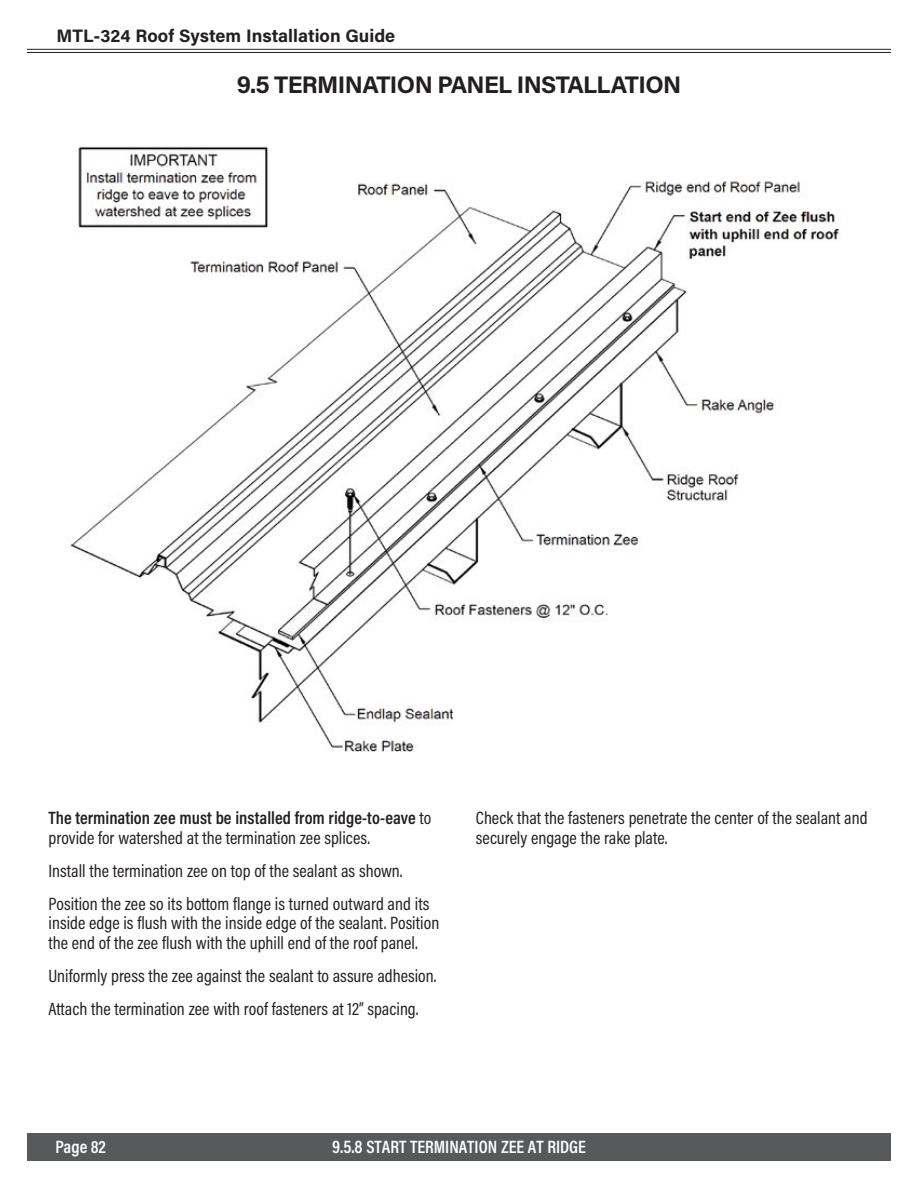
<style>
.page{position:relative;width:918px;height:1188px;background:#fff}
.page>*{position:absolute;margin:0;border:0;box-sizing:border-box;transform-origin:0 0}
.t1{font:700 24px "Acumin Pro";letter-spacing:-.025em;color:#231f20}
.t2{font:18px/33px "Acumin Pro Cond";color:#231f20}
.t3{font:600 18px/19.5px "Acumin Pro Cond";color:#231f20}
.t4{font:600 18px "Acumin Pro Cond";color:#fff}
.t5{font:700 18px "Acumin Pro";color:#231f20}
.s1{font-weight:400}
</style>
<div class="page">
<div style="left:27px;top:1134px;width:864px;height:27px;background:#58595b"></div>
<hr style="left:27px;top:49px;width:864px;height:1px;background:#231f20">
<hr style="left:27px;top:52px;width:864px;height:1px;background:#231f20">
<img style="left:70px;top:146px;width:771px;height:606px">
<p class="t5" style="left:57px;top:23px;width:340px">MTL-324 Roof System Installation Guide</p>
<h1 class="t1" style="left:237px;top:68px;width:446px">9.5 TERMINATION PANEL INSTALLATION</h1>
<p class="t3" style="left:49px;top:808px;width:384px">The termination zee must be installed from ridge-to-eave <span class="s1">to provide for watershed at the termination zee splices.</span></p>
<p class="t2" style="left:49px;top:854px;width:383px">Install the termination zee on top of the sealant as shown.<br>Position the zee so its bottom flange is turned outward and its</p>
<p class="t2" style="left:49px;top:913px;width:392px;line-height:19.5px">inside edge is flush with the inside edge of the sealant. Position the end of the zee flush with the uphill end of the roof panel.</p>
<p class="t2" style="left:49px;top:959px;width:389px">Uniformly press the zee against the sealant to assure adhesion.<br>Attach the termination zee with roof fasteners at 12” spacing.</p>
<p class="t2" style="left:476px;top:808px;width:393px;line-height:19.5px">Check that the fasteners penetrate the center of the sealant and securely engage the rake plate.</p>
<p class="t4" style="left:56px;top:1135px;width:52px">Page 82</p>
<p class="t4" style="left:332px;top:1135px;width:255px">9.5.8 START TERMINATION ZEE AT RIDGE</p>
</div>
